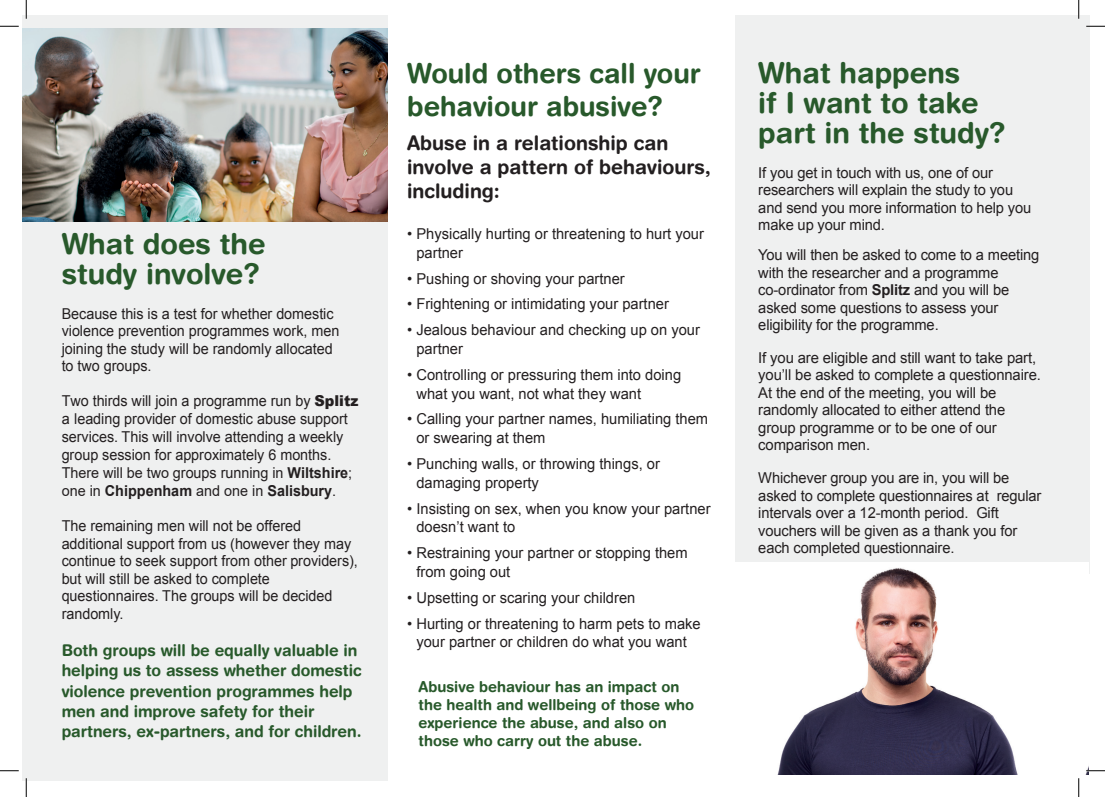
<style>
.page{position:relative;width:1105px;height:797px;background:#fff}
.page>*{position:absolute;margin:0;border:0;box-sizing:border-box;transform-origin:0 0}
.t1{font:700 28.75px/30px "Helvetica Rounded LT";color:#28592b}
.t2{font:700 27.5px/33px "Helvetica Rounded LT";color:#28592b}
.t3{font:700 20px/24px "Helvetica Rounded LT";color:#231f20}
.t4{font:700 16.25px/20px "Helvetica Rounded LT";letter-spacing:-.005em;color:#28592b}
.t5{font:15px/17.5px "Arial";letter-spacing:-.005em;color:#231f20}
.t6{font:15px/17.5px "Arial";letter-spacing:-.005em;color:#231f20;scale:.96 1}
.t7{font:700 15px/18px "Helvetica Rounded LT";color:#28592b}
.s1{font-weight:900}
.s2{font-weight:700}
</style>
<div class="page">
<div style="left:735px;top:16px;width:354px;height:558px;background:#eff0f0"></div>
<div style="left:22px;top:15px;width:365px;height:765px;background:#eff0f0"></div>
<img style="left:23px;top:28px;width:365px;height:194px">
<img style="left:735px;top:562px;width:353px;height:213px">
<svg style="left:0;top:25px;width:19px;height:2px"></svg>
<svg style="left:1086px;top:25px;width:19px;height:2px"></svg>
<svg style="left:0;top:770px;width:19px;height:1px"></svg>
<svg style="left:1086px;top:770px;width:19px;height:1px"></svg>
<svg style="left:25px;top:0;width:2px;height:19px"></svg>
<svg style="left:25px;top:778px;width:2px;height:19px"></svg>
<svg style="left:1078px;top:0;width:1px;height:19px"></svg>
<svg style="left:1078px;top:778px;width:1px;height:19px"></svg>
<p class="t1" style="left:62px;top:228px;width:205px">What does the study involve?</p>
<p class="t6" style="left:62px;top:305px;width:291px">Because this is a test for whether domestic violence prevention programmes work, men joining the study will be randomly allocated to two groups.</p>
<p class="t6" style="left:62px;top:392px;width:311px;line-height:18px">Two thirds will join a programme run by <span class="s1">Splitz </span>a leading provider of domestic abuse support services. This will involve attending a weekly group session for approximately 6 months.<br>There will be two groups running in <span class="s2">Wiltshire</span>; one in <span class="s2">Chippenham</span> and one in <span class="s2">Salisbury</span>.</p>
<p class="t6" style="left:62px;top:517px;width:310px">The remaining men will not be offered additional support from us (however they may continue to seek support from other providers), but will still be asked to complete questionnaires. The groups will be decided randomly.</p>
<p class="t4" style="left:62px;top:640px;width:301px">Both groups will be equally valuable in helping us to assess whether domestic violence prevention programmes help men and improve safety for their partners, ex-partners, and for children.</p>
<p class="t2" style="left:407px;top:56px;width:295px">Would others call your behaviour abusive?</p>
<p class="t3" style="left:407px;top:131px;width:305px">Abuse in a relationship can involve a pattern of behaviours, including:</p>
<p class="t5" style="left:416px;top:224px;width:289px;line-height:18.8px;text-indent:-9px">• Physically hurting or threatening to hurt your partner</p>
<p class="t5" style="left:407px;top:270px;width:219px">• Pushing or shoving your partner</p>
<p class="t5" style="left:407px;top:295px;width:263px">• Frightening or intimidating your partner</p>
<p class="t5" style="left:416px;top:321px;width:285px;line-height:18.8px;text-indent:-9px">• Jealous behaviour and checking up on your partner</p>
<p class="t5" style="left:416px;top:365px;width:266px;line-height:18.8px;text-indent:-9px">• Controlling or pressuring them into doing what you want, not what they want</p>
<p class="t5" style="left:416px;top:410px;width:293px;line-height:18.8px;text-indent:-9px">• Calling your partner names, humiliating them or swearing at them</p>
<p class="t5" style="left:416px;top:454px;width:245px;line-height:18.8px;text-indent:-9px">• Punching walls, or throwing things, or damaging property</p>
<p class="t5" style="left:416px;top:499px;width:296px;line-height:18.8px;text-indent:-9px">• Insisting on sex, when you know your partner doesn’t want to</p>
<p class="t5" style="left:416px;top:543px;width:273px;line-height:18.8px;text-indent:-9px">• Restraining your partner or stopping them from going out</p>
<p class="t5" style="left:407px;top:589px;width:230px">• Upsetting or scaring your children</p>
<p class="t5" style="left:407px;top:614px;width:295px;line-height:18.8px;text-align:center">• Hurting or threatening to harm pets to make your partner or children do what you want</p>
<p class="t7" style="left:419px;top:677px;width:277px">Abusive behaviour has an impact on the health and wellbeing of those who experience the abuse, and also on those who carry out the abuse.</p>
<p class="t1" style="left:758px;top:57px;width:249px">What happens<br>if I want to take part in the study?</p>
<p class="t5" style="left:758px;top:164px;width:274px">If you get in touch with us, one of our researchers will explain the study to you and send you more information to help you make up your mind.</p>
<p class="t5" style="left:758px;top:246px;width:282px">You will then be asked to come to a meeting with the researcher and a programme co-ordinator from <span class="s2">Splitz</span> and you will be asked some questions to assess your eligibility for the programme.</p>
<p class="t5" style="left:758px;top:349px;width:284px">If you are eligible and still want to take part, you’ll be asked to complete a questionnaire.<br>At the end of the meeting, you will be randomly allocated to either attend the group programme or to be one of our comparison men.</p>
<p class="t5" style="left:758px;top:469px;width:285px">Whichever group you are in, you will be asked to complete questionnaires at regular intervals over a 12-month period. Gift vouchers will be given as a thank you for each completed questionnaire.</p>
</div>
